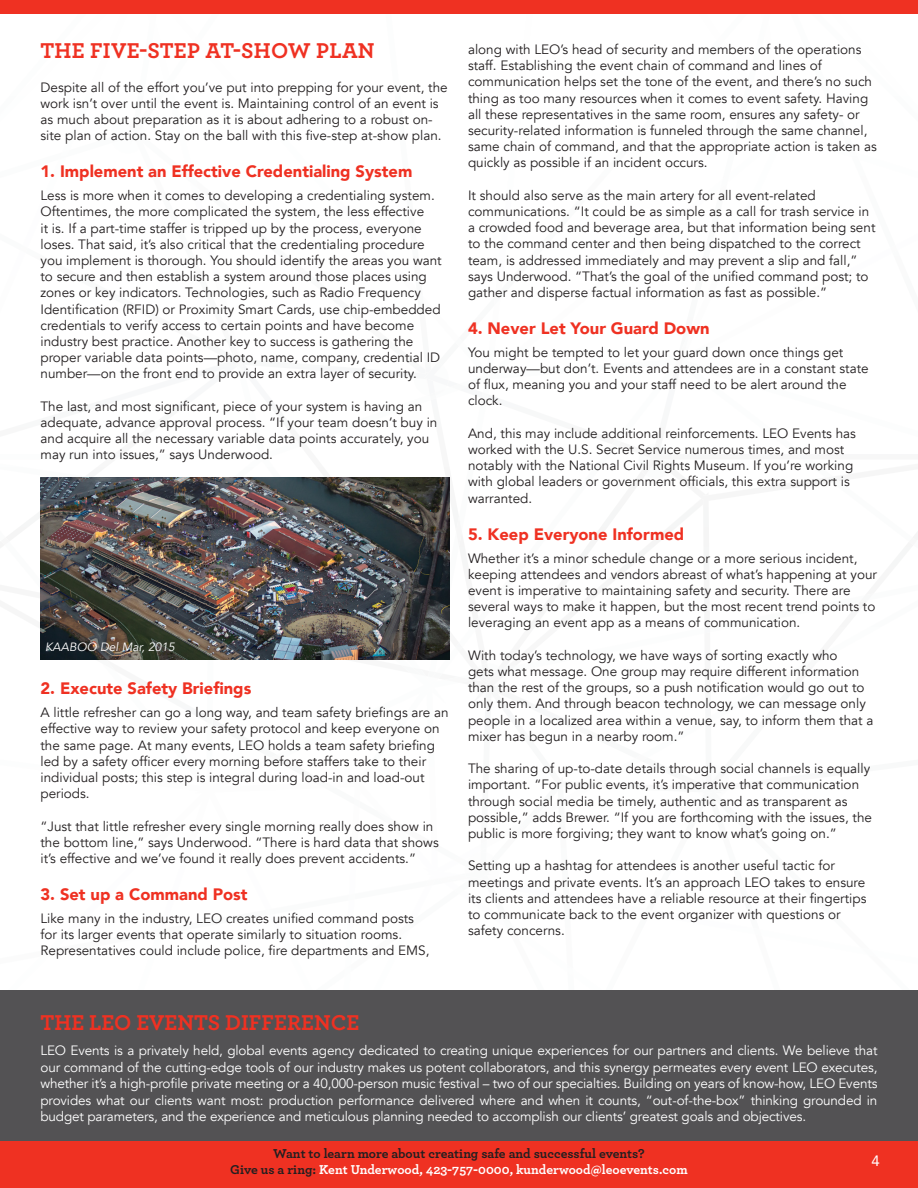
<style>
.page{position:relative;width:918px;height:1188px;background:#fff}
.page>*{position:absolute;margin:0;border:0;box-sizing:border-box;transform-origin:0 0}
.t1{font:700 22.5px "Archer";color:#ef3122}
.t2{font:900 16.5px "Avenir";color:#ef3122}
.t3{font:15px "Avenir";color:#fff}
.t4{font:13.5px/16.2px "Avenir";color:#231f20}
.body{font:13.5px/16.5px "Avenir";letter-spacing:-.01em;color:#fff;text-align:justify}
.t5{font:700 13.5px/16.5px "Archer";color:#231f20;text-align:center}
.t6{font:italic 12px "Avenir";color:#fff}
.s1{color:#fff}
</style>
<div class="page">
<div style="left:0;top:1138px;width:918px;height:50px;background:#ef3122"></div>
<div style="left:0;top:0;width:918px;height:14px;background:#ef3122"></div>
<div style="left:0;top:990px;width:918px;height:151px;background:#535254"></div>
<img style="left:40px;top:477px;width:410px;height:183px">
<p class="t1" style="left:40px;top:33px;width:336px">THE FIVE-STEP AT-SHOW PLAN</p>
<p class="t4" style="left:40px;top:79px;width:409px">Despite all of the effort you’ve put into prepping for your event, the work isn’t over until the event is. Maintaining control of an event is as much about preparation as it is about adhering to a robust on&shy;site plan of action. Stay on the ball with this five-step at-show plan.</p>
<p class="t2" style="left:40px;top:157px;width:373px">1. Implement an Effective Credentialing System</p>
<p class="t4" style="left:40px;top:188px;width:403px">Less is more when it comes to developing a credentialing system.<br>Oftentimes, the more complicated the system, the less effective<br>it is. If a part-time staffer is tripped up by the process, everyone loses. That said, it’s also critical that the credentialing procedure you implement is thorough. You should identify the areas you want to secure and then establish a system around those places using zones or key indicators. Technologies, such as Radio Frequency Identification (RFID) or Proximity Smart Cards, use chip-embedded credentials to verify access to certain points and have become industry best practice. Another key to success is gathering the proper variable data points—photo, name, company, credential ID number—on the front end to provide an extra layer of security.</p>
<p class="t4" style="left:40px;top:398px;width:398px">The last, and most significant, piece of your system is having an adequate, advance approval process. “If your team doesn’t buy in and acquire all the necessary variable data points accurately, you may run into issues,” says Underwood.</p>
<p class="t6" style="left:45px;top:640px;width:131px">KAABOO Del Mar, 2015</p>
<p class="t2" style="left:40px;top:674px;width:212px">2. Execute Safety Briefings</p>
<p class="t4" style="left:40px;top:705px;width:410px">A little refresher can go a long way, and team safety briefings are an effective way to review your safety protocol and keep everyone on the same page. At many events, LEO holds a team safety briefing led by a safety officer every morning before staffers take to their individual posts; this step is integral during load-in and load-out periods.</p>
<p class="t4" style="left:40px;top:818px;width:400px">“Just that little refresher every single morning really does show in the bottom line,” says Underwood. “There is hard data that shows it’s effective and we’ve found it really does prevent accidents.”</p>
<p class="t2" style="left:40px;top:880px;width:209px">3. Set up a Command Post</p>
<p class="t4" style="left:40px;top:910px;width:391px">Like many in the industry, LEO creates unified command posts for its larger events that operate similarly to situation rooms.<br>Representatives could include police, fire departments and EMS,</p>
<p class="t4" style="left:468px;top:41px;width:410px">along with LEO’s head of security and members of the operations staff. Establishing the event chain of command and lines of communication helps set the tone of the event, and there’s no such thing as too many resources when it comes to event safety. Having all these representatives in the same room, ensures any safety- or security-related information is funneled through the same channel, same chain of command, and that the appropriate action is taken as quickly as possible if an incident occurs.</p>
<p class="t4" style="left:468px;top:187px;width:409px">It should also serve as the main artery for all event-related communications. “It could be as simple as a call for trash service in a crowded food and beverage area, but that information being sent to the command center and then being dispatched to the correct team, is addressed immediately and may prevent a slip and fall,” says Underwood. “That’s the goal of the unified command post; to gather and disperse factual information as fast as possible.”</p>
<p class="t2" style="left:468px;top:314px;width:243px">4. Never Let Your Guard Down</p>
<p class="t4" style="left:468px;top:344px;width:402px">You might be tempted to let your guard down once things get underway—but don’t. Events and attendees are in a constant state of flux, meaning you and your staff need to be alert around the clock.</p>
<p class="t4" style="left:468px;top:425px;width:390px">And, this may include additional reinforcements. LEO Events has worked with the U.S. Secret Service numerous times, and most notably with the National Civil Rights Museum. If you’re working with global leaders or government officials, this extra support is warranted.</p>
<p class="t2" style="left:468px;top:520px;width:218px">5. Keep Everyone Informed</p>
<p class="t4" style="left:468px;top:550px;width:411px">Whether it’s a minor schedule change or a more serious incident, keeping attendees and vendors abreast of what’s happening at your event is imperative to maintaining safety and security. There are several ways to make it happen, but the most recent trend points to leveraging an event app as a means of communication.</p>
<p class="t4" style="left:468px;top:647px;width:407px">With today’s technology, we have ways of sorting exactly who<br>gets what message. One group may require different information than the rest of the groups, so a push notification would go out to only them. And through beacon technology, we can message only people in a localized area within a venue, say, to inform them that a mixer has begun in a nearby room.”</p>
<p class="t4" style="left:468px;top:761px;width:406px">The sharing of up-to-date details through social channels is equally important. “For public events, it’s imperative that communication through social media be timely, authentic and as transparent as possible,” adds Brewer. “If you are forthcoming with the issues, the public is more forgiving; they want to know what’s going on.”</p>
<p class="t4" style="left:468px;top:858px;width:400px">Setting up a hashtag for attendees is another useful tactic for meetings and private events. It’s an approach LEO takes to ensure its clients and attendees have a reliable resource at their fingertips to communicate back to the event organizer with questions or safety concerns.</p>
<p class="t1" style="left:40px;top:1004px;width:321px">THE LEO EVENTS DIFFERENCE</p>
<p class="body" style="left:40px;top:1043px;width:839px">LEO Events is a privately held, global events agency dedicated to creating unique experiences for our partners and clients. We believe that our command of the cutting-edge tools of our industry makes us potent collaborators, and this synergy permeates every event LEO executes, whether it’s a high-profile private meeting or a 40,000-person music festival – two of our specialties. Building on years of know-how, LEO Events provides what our clients want most: production performance delivered where and when it counts, “out-of-the-box” thinking grounded in budget parameters, and the experience and meticulous planning needed to accomplish our clients’ greatest goals and objectives.</p>
<p class="t5" style="left:230px;top:1144px;width:459px">Want to learn more about creating safe and successful events?<br>Give us a ring: <span class="s1">Kent Underwood, 423-757-0000, kunderwood@leoevents.com</span></p>
<p class="t3" style="left:872px;top:1149px;width:10px">4</p>
</div>
